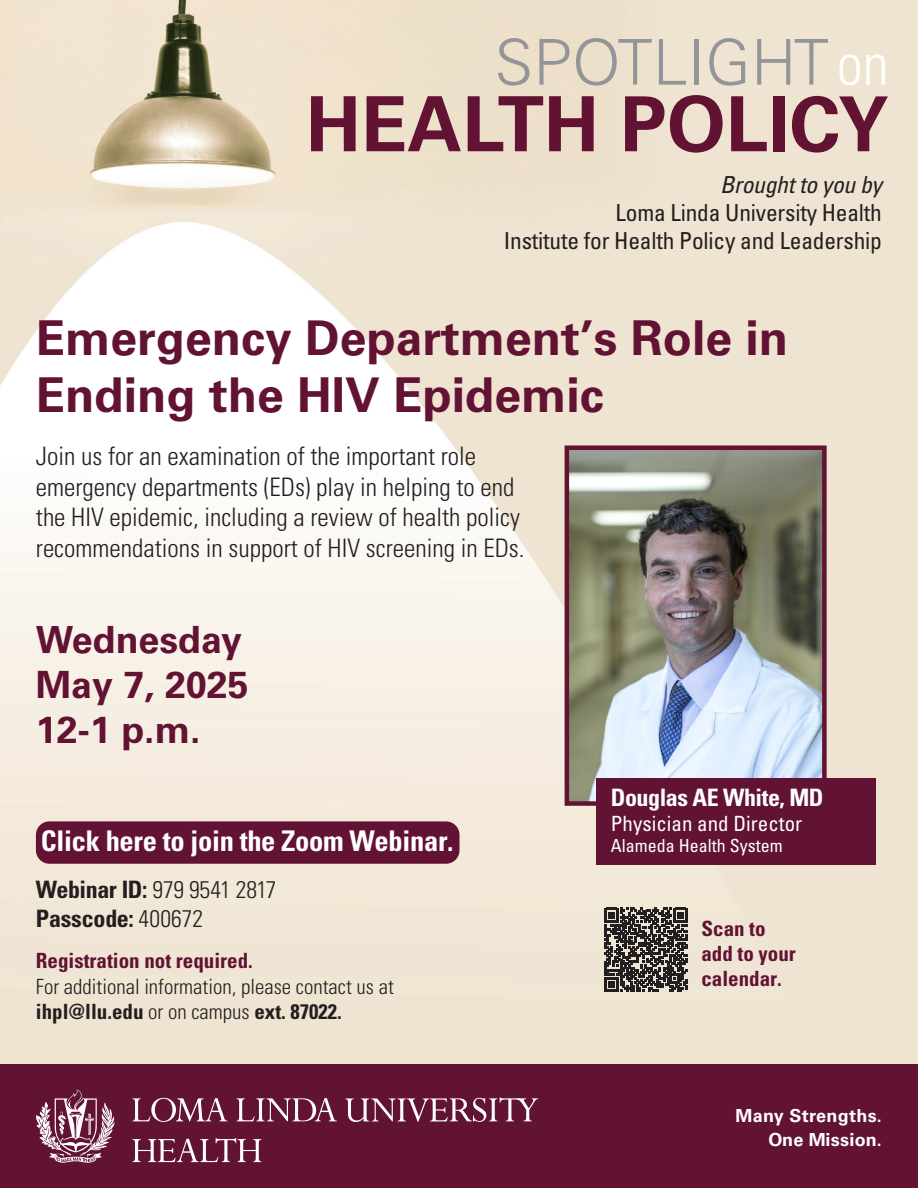
<style>
.page{position:relative;width:918px;height:1188px;background:#fff}
.page>*{position:absolute;margin:0;border:0;box-sizing:border-box;transform-origin:0 0}
.t1{font:700 76.2px "Univers LT Std";color:#621233}
.t2{font:300 63.15px "Univers LT Std";color:#939598}
.t3{font:700 48px/57.6px "Univers LT Std";color:#621233}
.t4{font:700 37.5px/45px "Univers LT Std";color:#621233}
.t5{font:700 condensed 28.5px "Univers LT Std";letter-spacing:-.01em;color:#fff}
.t6{font:300 condensed 25.5px/30.6px "Univers LT Std";color:#231f20}
.t7{font:300 condensed 24px "Univers LT Std";letter-spacing:-.005em;color:#231f20}
.t8{font:700 condensed 24px "Univers LT Std";letter-spacing:-.02em;color:#fff}
.t9{font:700 condensed 24px "Univers LT Std";letter-spacing:-.01em;color:#231f20}
.t10{font:condensed 23.4px "Univers LT Std";letter-spacing:-.01em;color:#231f20}
.t11{font:italic condensed 23.4px "Univers LT Std";letter-spacing:-.01em;color:#231f20}
.t12{font:700 condensed 21px/25.2px "Univers LT Std";color:#621233}
.t13{font:300 condensed 21px "Univers LT Std";color:#231f20}
.t14{font:700 condensed 21px "Univers LT Std";color:#231f20}
.t15{font:condensed 21px "Univers LT Std";color:#fff}
.t16{font:700 18px "Univers LT Std";letter-spacing:.015em;color:#fff}
.t17{font:condensed 18px "Univers LT Std";color:#fff}
.s1{font-stretch:condensed;font-size:58.5px;color:#fff}
.s2{font-weight:700}
.s3{font-weight:300}
</style>
<div class="page">
<img style="left:0;top:0;width:918px;height:1065px">
<img style="left:570px;top:451px;width:252px;height:350px">
<div style="left:565px;top:446px;width:262px;height:360px;border:4px solid #621233"></div>
<div style="left:596px;top:778px;width:279px;height:86px;background:#621233"></div>
<svg style="left:604px;top:908px;width:83px;height:83px;background:#5d5853"></svg>
<div style="left:36px;top:821px;width:424px;height:43px;background:#621233;border-radius:14px"></div>
<div style="left:0;top:1065px;width:918px;height:123px;background:#621233"></div>
<svg style="left:36px;top:1090px;width:79px;height:73px"></svg>
<svg style="left:132px;top:1098px;width:96px;height:24px"></svg>
<svg style="left:237px;top:1098px;width:100px;height:23px"></svg>
<svg style="left:345px;top:1098px;width:193px;height:24px"></svg>
<svg style="left:132px;top:1138px;width:129px;height:24px"></svg>
<p class="t2" style="left:495px;top:24px;width:396px">SPOTLIGHT<span class="s1">on</span></p>
<p class="t1" style="left:306px;top:80px;width:584px">HEALTH POLICY</p>
<p class="t11" style="left:720px;top:170px;width:163px">Brought to you by</p>
<p class="t10" style="left:616px;top:198px;width:268px">Loma Linda University Health</p>
<p class="t10" style="left:504px;top:226px;width:380px">Institute for Health Policy and Leadership</p>
<p class="t3" style="left:36px;top:310px;width:754px">Emergency Department’s Role in<br>Ending the HIV Epidemic</p>
<p class="t6" style="left:36px;top:441px;width:442px">Join us for an examination of the important role</p>
<p class="t6" style="left:36px;top:472px;width:490px">emergency departments (EDs) play in helping to end the HIV epidemic, including a review of health policy recommendations in support of HIV screening in EDs.</p>
<p class="t4" style="left:36px;top:617px;width:208px">Wednesday</p>
<p class="t4" style="left:36px;top:662px;width:214px">May 7, 2025<br>12-1 p.m.</p>
<p class="t5" style="left:41px;top:824px;width:414px">Click here to join the Zoom Webinar.</p>
<p class="t7" style="left:36px;top:875px;width:242px"><span class="s2">Webinar ID:</span> 979 9541 2817</p>
<p class="t9" style="left:36px;top:904px;width:169px">Passcode: <span class="s3">400672</span></p>
<p class="t12" style="left:36px;top:948px;width:218px">Registration not required.</p>
<p class="t13" style="left:36px;top:974px;width:359px">For additional information, please contact us at</p>
<p class="t14" style="left:36px;top:998px;width:307px">ihpl@llu.edu <span class="s3">or on campus</span> ext. 87022.</p>
<p class="t8" style="left:611px;top:782px;width:214px">Douglas AE White, MD</p>
<p class="t15" style="left:611px;top:810px;width:193px">Physician and Director</p>
<p class="t17" style="left:611px;top:835px;width:173px">Alameda Health System</p>
<p class="t12" style="left:701px;top:916px;width:96px">Scan to add to your calendar.</p>
<p class="t16" style="left:736px;top:1105px;width:148px">Many Strengths.</p>
<p class="t16" style="left:769px;top:1129px;width:115px">One Mission.</p>
</div>
